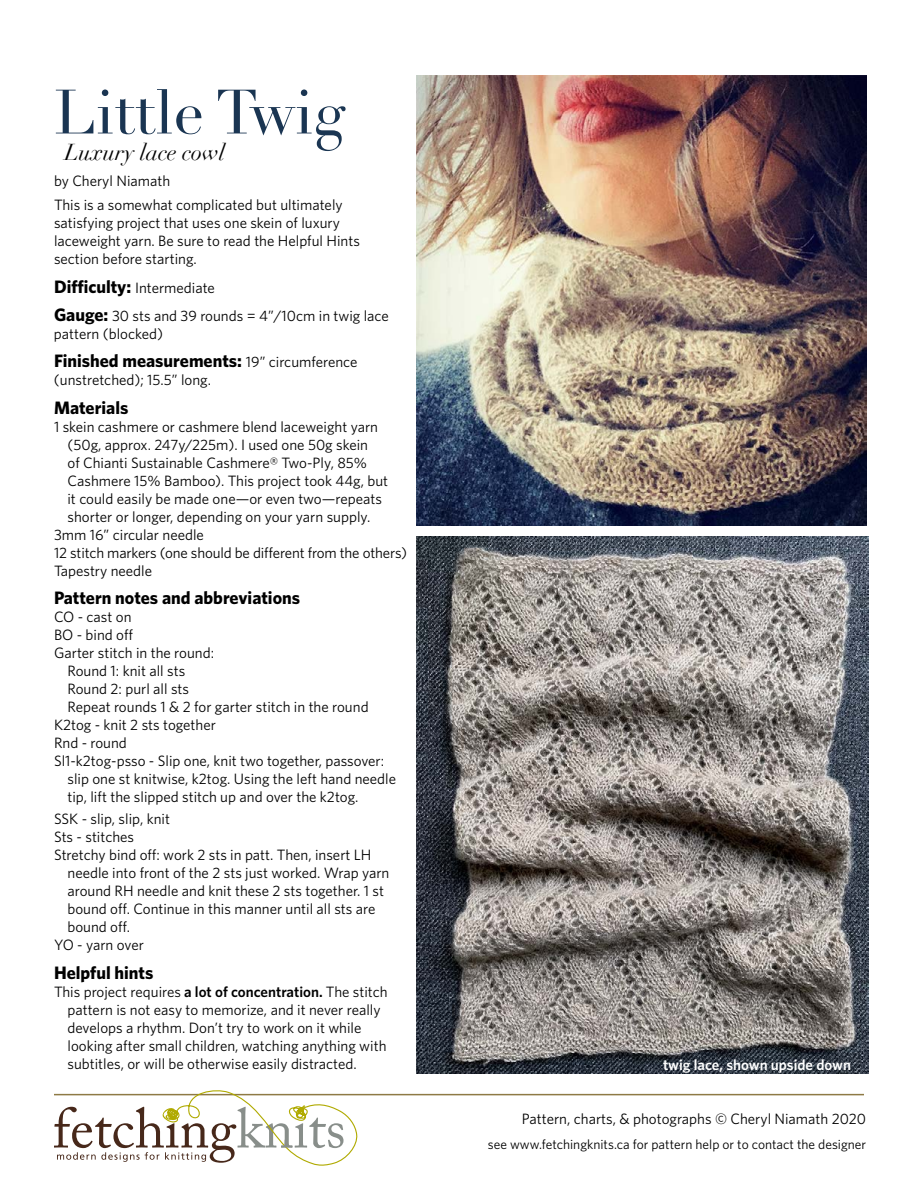
<style>
.page{position:relative;width:918px;height:1188px;background:#fff}
.page>*{position:absolute;margin:0;border:0;box-sizing:border-box;transform-origin:0 0}
.t1{font:61.5px "Didot";color:#1a3552}
.t2{font:italic 22.5px "Didot";color:#000}
.t3{font:700 18px "Whitney";color:#000}
.t4{font:15px/18px "Whitney";color:#000}
.t5{font:600 15px "Whitney";color:#fff}
.t6{font:13.5px "Whitney";color:#000}
.s1{font-weight:700;font-size:18px}
.s2{font-weight:400;font-size:15px}
.s3{font-weight:600}
</style>
<div class="page">
<hr style="left:54px;top:1094px;width:810px;height:1px;background:#8e7a45">
<svg style="left:54px;top:1090px;width:304px;height:76px"></svg>
<img style="left:416px;top:76px;width:450px;height:449px">
<img style="left:416px;top:536px;width:452px;height:538px">
<h1 class="t1" style="left:54px;top:75px;width:293px">Little Twig</h1>
<h2 class="t2" style="left:65px;top:139px;width:162px">Luxury lace cowl</h2>
<p class="t4" style="left:54px;top:168px;width:290px;line-height:24.8px">by Cheryl Niamath<br>This is a somewhat complicated but ultimately</p>
<p class="t4" style="left:54px;top:214px;width:307px">satisfying project that uses one skein of luxury laceweight yarn. Be sure to read the Helpful Hints section before starting.</p>
<p class="t4" style="left:54px;top:273px;width:336px;line-height:28.3px"><span class="s1">Difficulty:</span> Intermediate<br><span class="s1">Gauge:</span> 30 sts and 39 rounds = 4”/10cm in twig lace</p>
<p class="t4" style="left:54px;top:324px;width:111px">pattern (blocked)</p>
<p class="t3" style="left:54px;top:349px;width:305px">Finished measurements: <span class="s2">19” circumference</span></p>
<p class="t4" style="left:54px;top:371px;width:159px">(unstretched); 15.5” long.</p>
<p class="t3" style="left:54px;top:395px;width:76px">Materials</p>
<p class="t4" style="left:54px;top:417px;width:326px">1 skein cashmere or cashmere blend laceweight yarn</p>
<p class="t4" style="left:68px;top:435px;width:302px">(50g, approx. 247y/225m). I used one 50g skein</p>
<p class="t4" style="left:68px;top:453px;width:301px">of Chianti Sustainable Cashmere® Two-Ply, 85%</p>
<p class="t4" style="left:68px;top:471px;width:322px">Cashmere 15% Bamboo). This project took 44g, but</p>
<p class="t4" style="left:68px;top:489px;width:316px">it could easily be made one—or even two—repeats</p>
<p class="t4" style="left:68px;top:507px;width:304px">shorter or longer, depending on your yarn supply.</p>
<p class="t4" style="left:54px;top:525px;width:151px">3mm 16” circular needle</p>
<p class="t4" style="left:54px;top:543px;width:355px">12 stitch markers (one should be different from the others)</p>
<p class="t4" style="left:54px;top:561px;width:100px">Tapestry needle</p>
<p class="t3" style="left:54px;top:586px;width:248px">Pattern notes and abbreviations</p>
<p class="t4" style="left:54px;top:607px;width:79px">CO - cast on</p>
<p class="t4" style="left:54px;top:625px;width:81px">BO - bind off</p>
<p class="t4" style="left:54px;top:643px;width:162px">Garter stitch in the round:</p>
<p class="t4" style="left:68px;top:661px;width:119px">Round 1: knit all sts</p>
<p class="t4" style="left:68px;top:679px;width:123px">Round 2: purl all sts</p>
<p class="t4" style="left:68px;top:697px;width:303px">Repeat rounds 1 &amp; 2 for garter stitch in the round</p>
<p class="t4" style="left:54px;top:715px;width:163px">K2tog - knit 2 sts together</p>
<p class="t4" style="left:54px;top:733px;width:74px">Rnd - round</p>
<p class="t4" style="left:54px;top:751px;width:332px">Sl1-k2tog-psso - Slip one, knit two together, passover:</p>
<p class="t4" style="left:68px;top:769px;width:330px">slip one st knitwise, k2tog. Using the left hand needle</p>
<p class="t4" style="left:68px;top:787px;width:293px">tip, lift the slipped stitch up and over the k2tog.</p>
<p class="t4" style="left:54px;top:810px;width:117px">SSK - slip, slip, knit</p>
<p class="t4" style="left:54px;top:828px;width:82px">Sts - stitches</p>
<p class="t4" style="left:54px;top:846px;width:319px">Stretchy bind off: work 2 sts in patt. Then, insert LH</p>
<p class="t4" style="left:68px;top:864px;width:323px">needle into front of the 2 sts just worked. Wrap yarn</p>
<p class="t4" style="left:68px;top:882px;width:318px">around RH needle and knit these 2 sts together. 1 st</p>
<p class="t4" style="left:68px;top:900px;width:309px">bound off. Continue in this manner until all sts are</p>
<p class="t4" style="left:68px;top:918px;width:64px">bound off.</p>
<p class="t4" style="left:54px;top:936px;width:91px">YO - yarn over</p>
<p class="t3" style="left:54px;top:960px;width:101px">Helpful hints</p>
<p class="t4" style="left:68px;top:982px;width:322px;text-indent:-14px">This project requires <span class="s3">a lot of concentration.</span> The stitch pattern is not easy to memorize, and it never really develops a rhythm. Don’t try to work on it while looking after small children, watching anything with subtitles, or will be otherwise easily distracted.</p>
<p class="t5" style="left:663px;top:1055px;width:189px">twig lace, shown upside down</p>
<p class="t4" style="left:522px;top:1109px;width:346px">Pattern, charts, &amp; photographs © Cheryl Niamath 2020</p>
<p class="t6" style="left:488px;top:1135px;width:380px">see www.fetchingknits.ca for pattern help or to contact the designer</p>
</div>
